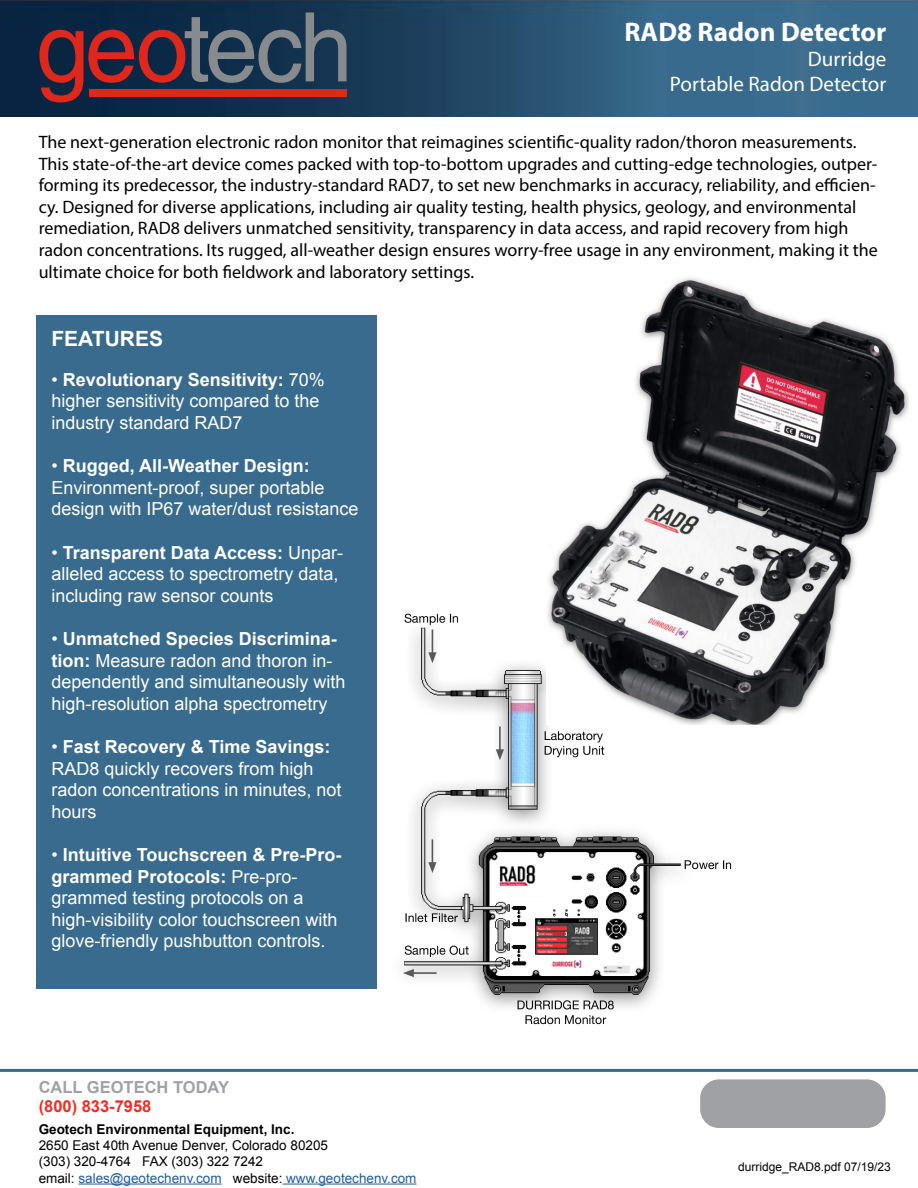
<style>
.page{position:relative;width:918px;height:1188px;background:#fff}
.page>*{position:absolute;margin:0;border:0;box-sizing:border-box;transform-origin:0 0}
.t1{font:700 27px "Myriad Pro";color:#fff}
.t2{font:21px/25.2px "Myriad Pro";color:#fff;text-align:right}
.t3{font:700 21px "Arial";color:#fff}
.t4{font:18px/21.6px "Myriad Pro";color:#000}
.t5{font:18px/21.6px "Arial";color:#fff}
.t6{font:700 16.5px "Arial";color:#9fa1a4}
.t7{font:700 16.5px "Arial";color:#ee2e24}
.t8{font:13.5px/16.2px "Arial";color:#000}
.t9{font:700 13.5px "Arial";color:#000}
.t10{font:12px "Arial";color:#000}
.s1{font-weight:700}
.s2{color:#215e9e}
.s3{font-style:inherit}
</style>
<div class="page">
<img style="left:402px;top:613px;width:330px;height:411px">
<img style="left:546px;top:278px;width:362px;height:447px">
<img style="left:0;top:0;width:918px;height:117px">
<div style="left:36px;top:315px;width:340px;height:673px;background:#386b8d"></div>
<hr style="left:0;top:1069px;width:918px;height:3px;background:#386b8d">
<div style="left:701px;top:1080px;width:184px;height:47px;background:#9fa1a4;border-radius:18px"></div>
<div style="left:700px;top:1079px;width:186px;height:49px;border:2px solid #9fa1a4;border-radius:18px"></div>
<hr style="left:78px;top:1184px;width:144px;height:1px;background:#215e9e">
<hr style="left:282px;top:1184px;width:135px;height:1px;background:#215e9e">
<svg style="left:39px;top:12px;width:308px;height:90px;background:#3f394c"></svg>
<div style="left:89px;top:89px;width:258px;height:8px;background:#df271c"></div>
<h1 class="t1" style="left:624px;top:14px;width:263px">RAD8 Radon Detector</h1>
<p class="t2" style="left:670px;top:46px;width:218px">Durridge<br>Portable Radon Detector</p>
<p class="t4" style="left:39px;top:131px;width:841px">The next-generation electronic radon monitor that reimagines scientific-quality radon/thoron measurements.<br>This state-of-the-art device comes packed with top-to-bottom upgrades and cutting-edge technologies, outper&shy;forming its predecessor, the industry-standard RAD7, to set new benchmarks in accuracy, reliability, and efficien&shy;cy. Designed for diverse applications, including air quality testing, health physics, geology, and environmental remediation, RAD8 delivers unmatched sensitivity, transparency in data access, and rapid recovery from high radon concentrations. Its rugged, all-weather design ensures worry-free usage in any environment, making it the ultimate choice for both fieldwork and laboratory settings.</p>
<p class="t3" style="left:51px;top:324px;width:113px">FEATURES</p>
<p class="t5" style="left:51px;top:369px;width:275px">• <span class="s1">Revolutionary Sensitivity:</span> 70% higher sensitivity compared to the industry standard RAD7</p>
<p class="t5" style="left:51px;top:455px;width:309px">• <span class="s1">Rugged, All-Weather Design:<br></span>Environment-proof, super portable design with IP67 water/dust resistance</p>
<p class="t5" style="left:51px;top:542px;width:293px">• <span class="s1">Transparent Data Access:</span> Unpar&shy;alleled access to spectrometry data, including raw sensor counts</p>
<p class="t5" style="left:51px;top:628px;width:296px">• <span class="s1">Unmatched Species Discrimina&shy;tion:</span> Measure radon and thoron in&shy;dependently and simultaneously with high-resolution alpha spectrometry</p>
<p class="t5" style="left:51px;top:736px;width:292px">• <span class="s1">Fast Recovery &amp; Time Savings:<br></span>RAD8 quickly recovers from high radon concentrations in minutes, not hours</p>
<p class="t5" style="left:51px;top:844px;width:292px">• <span class="s1">Intuitive Touchscreen &amp; Pre-Pro&shy;grammed Protocols:</span> Pre-pro&shy;grammed testing protocols on a high-visibility color touchscreen with glove-friendly pushbutton controls.</p>
<p class="t6" style="left:39px;top:1076px;width:192px">CALL GEOTECH TODAY</p>
<p class="t7" style="left:39px;top:1096px;width:114px">(800) 833-7958</p>
<p class="t9" style="left:39px;top:1120px;width:257px">Geotech Environmental Equipment, Inc.</p>
<p class="t8" style="left:39px;top:1138px;width:379px">2650 East 40th Avenue Denver, Colorado 80205<br>(303) 320-4764 FAX (303) 322 7242<br>email: <span class="s2">sales@geotechenv.com</span> website: <span class="s2">www.geotechenv.com</span></p>
<p class="t10" style="left:738px;top:1159px;width:154px">durridge_RAD8<span class="s3">.pdf 0</span>7<span class="s3">/</span>19<span class="s3">/</span>23</p>
</div>
